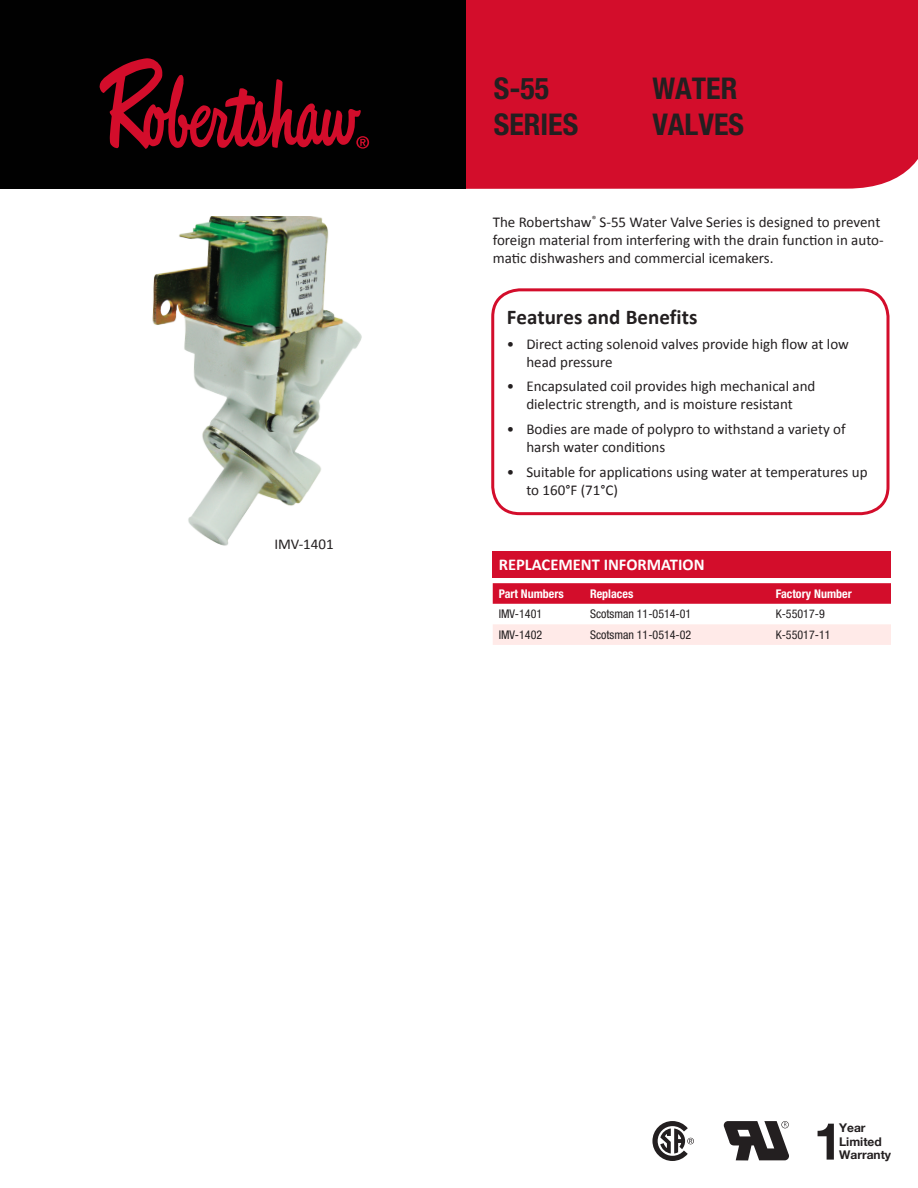
<style>
.page{position:relative;width:918px;height:1188px;background:#fff}
.page>*{position:absolute;margin:0;border:0;box-sizing:border-box;transform-origin:0 0}
.t1{font:700 condensed 30px/36px "Helvetica Neue LT Std";color:#231f20}
.t2{font:700 21px "Calibri";color:#231f20}
.t3{font:700 16.5px "Calibri";color:#fff}
.t4{font:15px/18px "Calibri";color:#231f20}
.t5{font:condensed 12px "Helvetica Neue LT Std";color:#231f20}
.t6{font:700 condensed 12px "Helvetica Neue LT Std";color:#fff}
.t7{font:700 12px/13.5px "Helvetica Neue";color:#231f20}
</style>
<div class="page">
<div style="left:466px;top:0;width:452px;height:189px;background:#d30d2b"></div>
<div style="left:0;top:0;width:466px;height:189px;background:#010101"></div>
<div style="left:491px;top:288px;width:399px;height:227px;border:3px solid #d30d2b;border-radius:27px"></div>
<img style="left:152px;top:216px;width:210px;height:330px">
<svg style="left:818px;top:1124px;width:16px;height:36px"></svg>
<svg style="left:100px;top:58px;width:269px;height:91px"></svg>
<svg style="left:723px;top:1121px;width:66px;height:40px"></svg>
<svg style="left:652px;top:1121px;width:42px;height:40px"></svg>
<svg style="left:493px;top:583px;width:398px;height:21px;background:#d3112f"></svg>
<div style="left:493px;top:624px;width:398px;height:21px;background:#ffeae8"></div>
<div style="left:493px;top:551px;width:398px;height:26px;background:#d30d2b"></div>
<p class="t4" style="left:274px;top:535px;width:61px">IMV-1401</p>
<h1 class="t1" style="left:494px;top:70px;width:86px">S-55<br>SERIES</h1>
<h1 class="t1" style="left:652px;top:70px;width:93px">WATER<br>VALVES</h1>
<p class="t4" style="left:493px;top:213px;width:393px">The Robertshaw<sup>®</sup> S-55 Water Valve Series is designed to prevent foreign material from interfering with the drain function in auto&shy;matic dishwashers and commercial icemakers.</p>
<h2 class="t2" style="left:507px;top:303px;width:192px">Features and Benefits</h2>
<p class="t4" style="left:526px;top:335px;width:324px;text-indent:-20px">• Direct acting solenoid valves provide high flow at low head pressure</p>
<p class="t4" style="left:507px;top:377px;width:310px;text-align:center">• Encapsulated coil provides high mechanical and dielectric strength, and is moisture resistant</p>
<p class="t4" style="left:526px;top:420px;width:321px;text-indent:-20px">• Bodies are made of polypro to withstand a variety of harsh water conditions</p>
<p class="t4" style="left:526px;top:463px;width:343px;text-indent:-20px">• Suitable for applications using water at temperatures up to 160°F (71°C)</p>
<p class="t3" style="left:499px;top:554px;width:207px">REPLACEMENT INFORMATION</p>
<p class="t6" style="left:499px;top:586px;width:67px">Part Numbers</p>
<p class="t6" style="left:590px;top:586px;width:45px">Replaces</p>
<p class="t6" style="left:776px;top:586px;width:77px">Factory Number</p>
<p class="t5" style="left:499px;top:607px;width:45px">IMV-1401</p>
<p class="t5" style="left:590px;top:607px;width:103px">Scotsman 11-0514-01</p>
<p class="t5" style="left:776px;top:607px;width:51px">K-55017-9</p>
<p class="t5" style="left:499px;top:628px;width:45px">IMV-1402</p>
<p class="t5" style="left:590px;top:628px;width:103px">Scotsman 11-0514-02</p>
<p class="t5" style="left:776px;top:628px;width:56px">K-55017-11</p>
<p class="t7" style="left:839px;top:1121px;width:54px">Year<br>Limited<br>Warranty</p>
</div>
